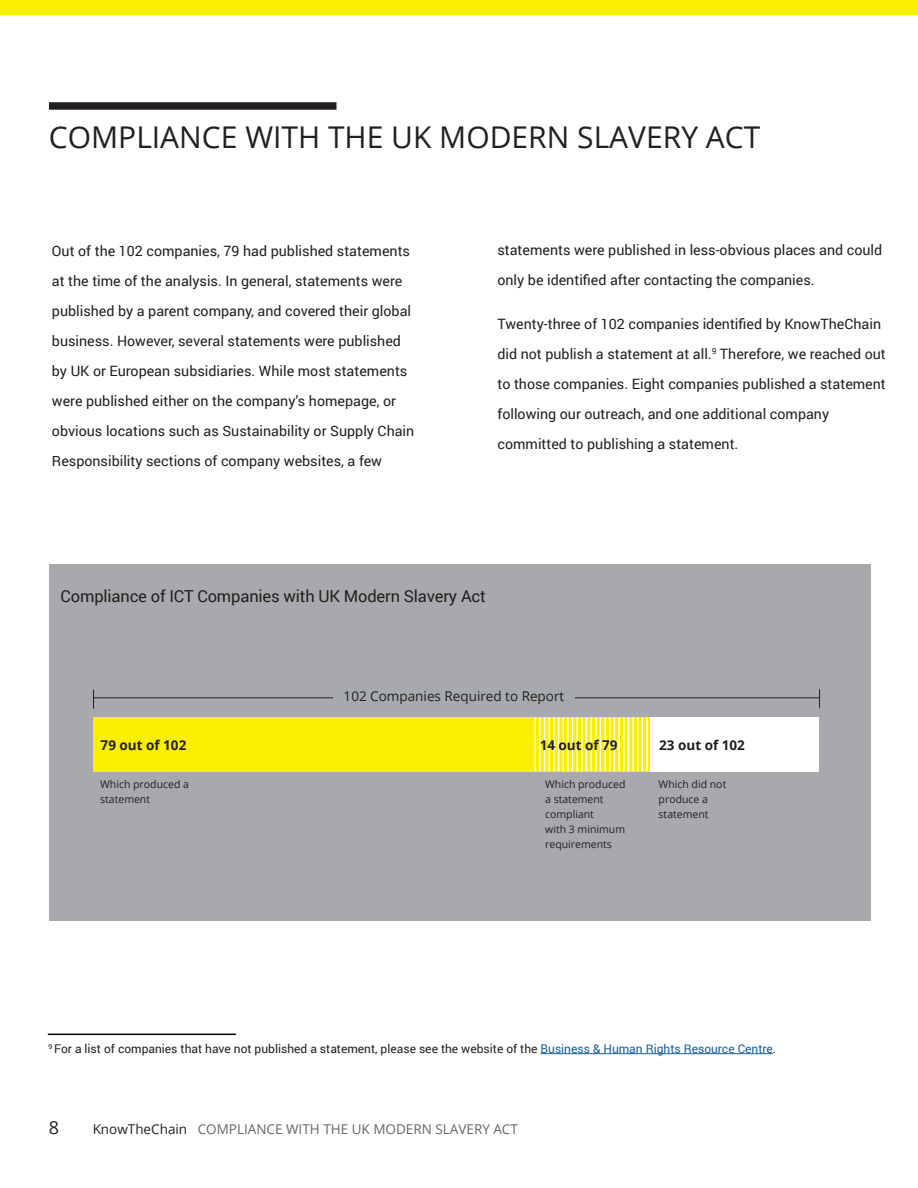
<style>
.page{position:relative;width:918px;height:1188px;background:#fff}
.page>*{position:absolute;margin:0;border:0;box-sizing:border-box;transform-origin:0 0}
.t1{font:30px "Open Sans";color:#231f20}
.t2{font:18px "Open Sans";color:#231f20}
.t3{font:16.5px "Roboto";letter-spacing:-.01em;color:#231f20}
.Paragraph_Style_1{font:14.25px/30px "Roboto";color:#231f20}
.t4{font:13.5px "Open Sans";color:#656666}
.t5{font:700 13.5px "Open Sans";color:#231f20}
.t6{font:13.5px "Open Sans";color:#231f20}
.Paragraph_Style_1-2{font:12px "Roboto";color:#231f20}
.Legend_Text_-_Align{font:10.5px/15px "Open Sans";color:#231f20}
.s1{color:#175d9e}
.s2{color:#231f20}
</style>
<div class="page">
<div style="left:49px;top:102px;width:288px;height:8px;background:#231f20"></div>
<hr style="left:541px;top:1053px;width:232px;height:1px;background:#175d9e">
<hr style="left:48px;top:1034px;width:188px;height:1px;background:#040503">
<div style="left:0;top:0;width:918px;height:14px;background:#fbef00"></div>
<div style="left:49px;top:564px;width:822px;height:357px;background:#a8a9ad"></div>
<svg style="left:93px;top:690px;width:1px;height:19px"></svg>
<svg style="left:819px;top:689px;width:1px;height:19px"></svg>
<div style="left:93px;top:717px;width:557px;height:54px;background:#fbef00"></div>
<hr style="left:534px;top:717px;width:2px;height:54px;background:#fff">
<hr style="left:539px;top:717px;width:2px;height:54px;background:#fff">
<hr style="left:544px;top:717px;width:1px;height:54px;background:#fff">
<hr style="left:548px;top:717px;width:2px;height:54px;background:#fff">
<hr style="left:553px;top:717px;width:2px;height:54px;background:#fff">
<hr style="left:558px;top:717px;width:1px;height:54px;background:#fff">
<hr style="left:562px;top:717px;width:2px;height:54px;background:#fff">
<hr style="left:567px;top:717px;width:2px;height:54px;background:#fff">
<hr style="left:572px;top:717px;width:1px;height:54px;background:#fff">
<hr style="left:576px;top:717px;width:2px;height:54px;background:#fff">
<hr style="left:581px;top:717px;width:2px;height:54px;background:#fff">
<hr style="left:586px;top:717px;width:1px;height:54px;background:#fff">
<hr style="left:590px;top:717px;width:2px;height:54px;background:#fff">
<hr style="left:595px;top:717px;width:2px;height:54px;background:#fff">
<hr style="left:600px;top:717px;width:1px;height:54px;background:#fff">
<hr style="left:604px;top:717px;width:2px;height:54px;background:#fff">
<hr style="left:609px;top:717px;width:2px;height:54px;background:#fff">
<hr style="left:614px;top:717px;width:1px;height:54px;background:#fff">
<hr style="left:618px;top:717px;width:2px;height:54px;background:#fff">
<hr style="left:623px;top:717px;width:1px;height:54px;background:#fff">
<hr style="left:628px;top:717px;width:1px;height:54px;background:#fff">
<hr style="left:632px;top:717px;width:2px;height:54px;background:#fff">
<hr style="left:637px;top:717px;width:1px;height:54px;background:#fff">
<hr style="left:642px;top:717px;width:1px;height:54px;background:#fff">
<hr style="left:646px;top:717px;width:2px;height:54px;background:#fff">
<hr style="left:94px;top:697px;width:726px;height:1px;background:#231f20">
<div style="left:333px;top:687px;width:242px;height:17px;background:#a7aaac"></div>
<div style="left:650px;top:717px;width:169px;height:54px;background:#fff"></div>
<p class="t1" style="left:49px;top:116px;width:713px">COMPLIANCE WITH THE UK MODERN SLAVERY ACT</p>
<p class="Paragraph_Style_1" style="left:52px;top:235px;width:364px">Out of the 102 companies, 79 had published statements at the time of the analysis. In general, statements were published by a parent company, and covered their global business. However, several statements were published by UK or European subsidiaries. While most statements were published either on the company’s homepage, or obvious locations such as Sustainability or Supply Chain Responsibility sections of company websites, a few</p>
<p class="Paragraph_Style_1" style="left:497px;top:235px;width:386px">statements were published in less-obvious places and could only be identified after contacting the companies.</p>
<p class="Paragraph_Style_1" style="left:497px;top:308px;width:390px">Twenty-three of 102 companies identified by KnowTheChain did not publish a statement at all.<sup>9</sup> Therefore, we reached out to those companies. Eight companies published a statement following our outreach, and one additional company committed to publishing a statement.</p>
<p class="t3" style="left:61px;top:585px;width:427px">Compliance of ICT Companies with UK Modern Slavery Act</p>
<p class="t6" style="left:344px;top:687px;width:222px">102 Companies Required to Report</p>
<p class="t5" style="left:101px;top:735px;width:87px">79 out of 102</p>
<p class="t5" style="left:540px;top:735px;width:80px">14 out of 79</p>
<p class="Legend_Text_-_Align" style="left:100px;top:777px;width:90px">Which produced a statement</p>
<p class="Legend_Text_-_Align" style="left:545px;top:777px;width:82px">Which produced a statement compliant</p>
<p class="Legend_Text_-_Align" style="left:545px;top:822px;width:81px">with 3 minimum</p>
<p class="Legend_Text_-_Align" style="left:545px;top:837px;width:68px">requirements</p>
<p class="t5" style="left:659px;top:735px;width:87px">23 out of 102</p>
<p class="Legend_Text_-_Align" style="left:659px;top:777px;width:69px">Which did not produce a statement</p>
<p class="Paragraph_Style_1-2" style="left:49px;top:1040px;width:729px"><sup>9</sup> For a list of companies that have not published a statement, please see the website of the <span class="s1">Business &amp; Human Rights Resource Centre</span>.</p>
<p class="t2" style="left:49px;top:1115px;width:12px">8</p>
<p class="t4" style="left:93px;top:1119px;width:427px"><span class="s2">KnowTheChain</span> COMPLIANCE WITH THE UK MODERN SLAVERY ACT</p>
</div>
